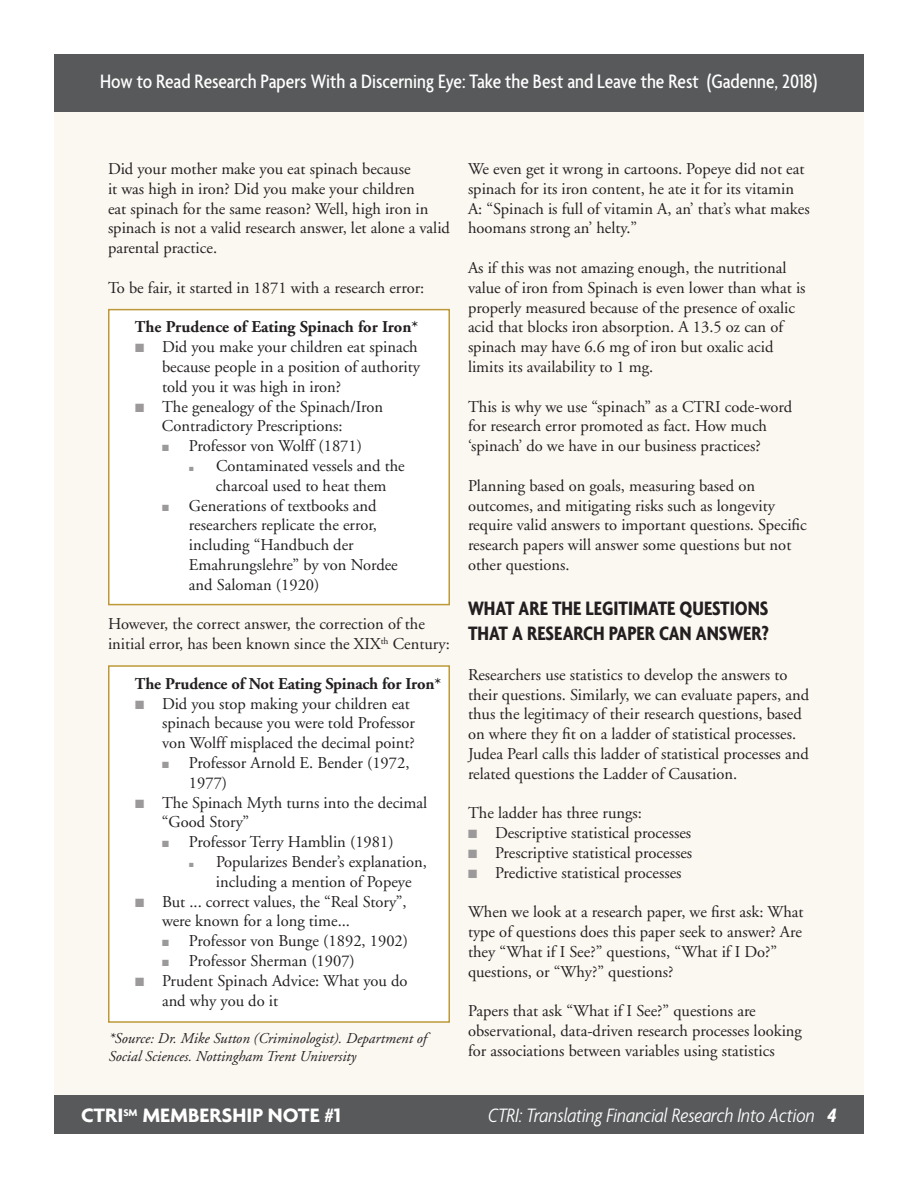
<style>
.page{position:relative;width:918px;height:1188px;background:#fff}
.page>*{position:absolute;margin:0;border:0;box-sizing:border-box;transform-origin:0 0}
.t1{font:500 condensed 21px "Agenda";color:#fff}
.t2{font:700 condensed 21px/25.2px "Agenda";color:#231f20}
.t3{font:italic 300 condensed 21px "Agenda";color:#fff}
.t4{font:700 21px "Agenda";color:#fff}
.t5{font:16.5px/19.8px "Adobe Garamond";color:#231f20}
.t6{font:700 16.5px "Adobe Garamond";letter-spacing:-.01em;color:#231f20}
.t7{font:italic 15px/18px "Adobe Garamond";color:#231f20}
.s1{color:#9c999a}
.s2{font-weight:700}
</style>
<div class="page">
<div style="left:54px;top:105px;width:810px;height:1001px;background:#fbf8f2"></div>
<div style="left:54px;top:54px;width:810px;height:57px;background:#58595b"></div>
<div style="left:54px;top:1096px;width:810px;height:38px;background:#58595b"></div>
<div style="left:108px;top:309px;width:342px;height:296px;background:#fff;border:2px solid #bf9839"></div>
<div style="left:108px;top:665px;width:342px;height:358px;background:#fff;border:2px solid #bf9839"></div>
<p class="t1" style="left:100px;top:69px;width:719px">How to Read Research Papers With a Discerning Eye: Take the Best and Leave the Rest (Gadenne, 2018)</p>
<p class="t5" style="left:108px;top:159px;width:343px">Did your mother make you eat spinach because<br>it was high in iron? Did you make your children<br>eat spinach for the same reason? Well, high iron in spinach is not a valid research answer, let alone a valid parental practice.</p>
<p class="t5" style="left:108px;top:278px;width:318px">To be fair, it started in 1871 with a research error:</p>
<p class="t6" style="left:135px;top:318px;width:285px">The Prudence of Eating Spinach for Iron*</p>
<p class="t5" style="left:135px;top:338px;width:284px"><span class="s1">■</span> Did you make your children eat spinach</p>
<p class="t5" style="left:162px;top:357px;width:260px">because people in a position of authority</p>
<p class="t5" style="left:162px;top:377px;width:181px">told you it was high in iron?</p>
<p class="t5" style="left:135px;top:397px;width:250px"><span class="s1">■</span> The genealogy of the Spinach/Iron</p>
<p class="t5" style="left:162px;top:417px;width:182px">Contradictory Prescriptions:</p>
<p class="t5" style="left:162px;top:437px;width:202px"><span class="s1">■</span> Professor von Wolff (1871)</p>
<p class="t5" style="left:189px;top:456px;width:217px"><span class="s1">■</span> Contaminated vessels and the</p>
<p class="t5" style="left:216px;top:476px;width:172px">charcoal used to heat them</p>
<p class="t5" style="left:162px;top:496px;width:216px"><span class="s1">■</span> Generations of textbooks and</p>
<p class="t5" style="left:189px;top:516px;width:190px">researchers replicate the error,</p>
<p class="t5" style="left:189px;top:536px;width:166px">including “Handbuch der</p>
<p class="t5" style="left:189px;top:555px;width:210px">Emahrungslehre” by von Nordee</p>
<p class="t5" style="left:189px;top:575px;width:132px">and Saloman (1920)</p>
<p class="t5" style="left:108px;top:615px;width:344px">However, the correct answer, the correction of the initial error, has been known since the XIX<sup>th</sup> Century:</p>
<p class="t6" style="left:135px;top:675px;width:308px">The Prudence of Not Eating Spinach for Iron*</p>
<p class="t5" style="left:135px;top:694px;width:276px"><span class="s1">■</span> Did you stop making your children eat</p>
<p class="t5" style="left:162px;top:714px;width:255px">spinach because you were told Professor</p>
<p class="t5" style="left:162px;top:734px;width:254px">von Wolff misplaced the decimal point?</p>
<p class="t5" style="left:162px;top:753px;width:249px"><span class="s1">■</span> Professor Arnold E. Bender (1972,</p>
<p class="t5" style="left:189px;top:773px;width:40px">1977)</p>
<p class="t5" style="left:135px;top:793px;width:294px"><span class="s1">■</span> The Spinach Myth turns into the decimal</p>
<p class="t5" style="left:162px;top:813px;width:89px">“Good Story”</p>
<p class="t5" style="left:162px;top:833px;width:233px"><span class="s1">■</span> Professor Terry Hamblin (1981)</p>
<p class="t5" style="left:189px;top:852px;width:239px"><span class="s1">■</span> Popularizes Bender’s explanation,</p>
<p class="t5" style="left:216px;top:872px;width:197px">including a mention of Popeye</p>
<p class="t5" style="left:135px;top:892px;width:273px"><span class="s1">■</span> But ... correct values, the “Real Story”,</p>
<p class="t5" style="left:162px;top:912px;width:190px">were known for a long time...</p>
<p class="t5" style="left:162px;top:932px;width:248px"><span class="s1">■</span> Professor von Bunge (1892, 1902)</p>
<p class="t5" style="left:162px;top:951px;width:194px"><span class="s1">■</span> Professor Sherman (1907)</p>
<p class="t5" style="left:135px;top:971px;width:274px"><span class="s1">■</span> Prudent Spinach Advice: What you do</p>
<p class="t5" style="left:162px;top:991px;width:118px">and why you do it</p>
<p class="t7" style="left:108px;top:1030px;width:320px">*Source: Dr. Mike Sutton (Criminologist). Department of<br>Social Sciences. Nottingham Trent University</p>
<p class="t5" style="left:468px;top:159px;width:343px">We even get it wrong in cartoons. Popeye did not eat spinach for its iron content, he ate it for its vitamin A: “Spinach is full of vitamin A, an’ that’s what makes hoomans strong an’ helty.”</p>
<p class="t5" style="left:468px;top:258px;width:339px">As if this was not amazing enough, the nutritional value of iron from Spinach is even lower than what is properly measured because of the presence of oxalic acid that blocks iron absorption. A 13.5 oz can of spinach may have 6.6 mg of iron but oxalic acid limits its availability to 1 mg.</p>
<p class="t5" style="left:468px;top:397px;width:326px">This is why we use “spinach” as a CTRI code-word for research error promoted as fact. How much ‘spinach’ do we have in our business practices?</p>
<p class="t5" style="left:468px;top:476px;width:340px">Planning based on goals, measuring based on outcomes, and mitigating risks such as longevity require valid answers to important questions. Specific research papers will answer some questions but not other questions.</p>
<p class="t2" style="left:468px;top:595px;width:303px">WHAT ARE THE LEGITIMATE QUESTIONS<br>THAT A RESEARCH PAPER CAN ANSWER?</p>
<p class="t5" style="left:468px;top:665px;width:343px">Researchers use statistics to develop the answers to their questions. Similarly, we can evaluate papers, and thus the legitimacy of their research questions, based on where they fit on a ladder of statistical processes.<br>Judea Pearl calls this ladder of statistical processes and related questions the Ladder of Causation.</p>
<p class="t5" style="left:468px;top:804px;width:175px">The ladder has three rungs:</p>
<p class="t5" style="left:468px;top:824px;width:225px"><span class="s1">■</span> Descriptive statistical processes</p>
<p class="t5" style="left:468px;top:843px;width:226px"><span class="s1">■</span> Prescriptive statistical processes</p>
<p class="t5" style="left:468px;top:863px;width:215px"><span class="s1">■</span> Predictive statistical processes</p>
<p class="t5" style="left:468px;top:903px;width:337px">When we look at a research paper, we first ask: What type of questions does this paper seek to answer? Are they “What if I See?” questions, “What if I Do?” questions, or “Why?” questions?</p>
<p class="t5" style="left:468px;top:1002px;width:335px">Papers that ask “What if I See?” questions are observational, data-driven research processes looking for associations between variables using statistics</p>
<p class="t4" style="left:81px;top:1102px;width:262px">CTRI<sup>SM</sup> MEMBERSHIP NOTE #1</p>
<p class="t3" style="left:488px;top:1103px;width:350px">CTRI: Translating Financial Research Into Action <span class="s2">4</span></p>
</div>
